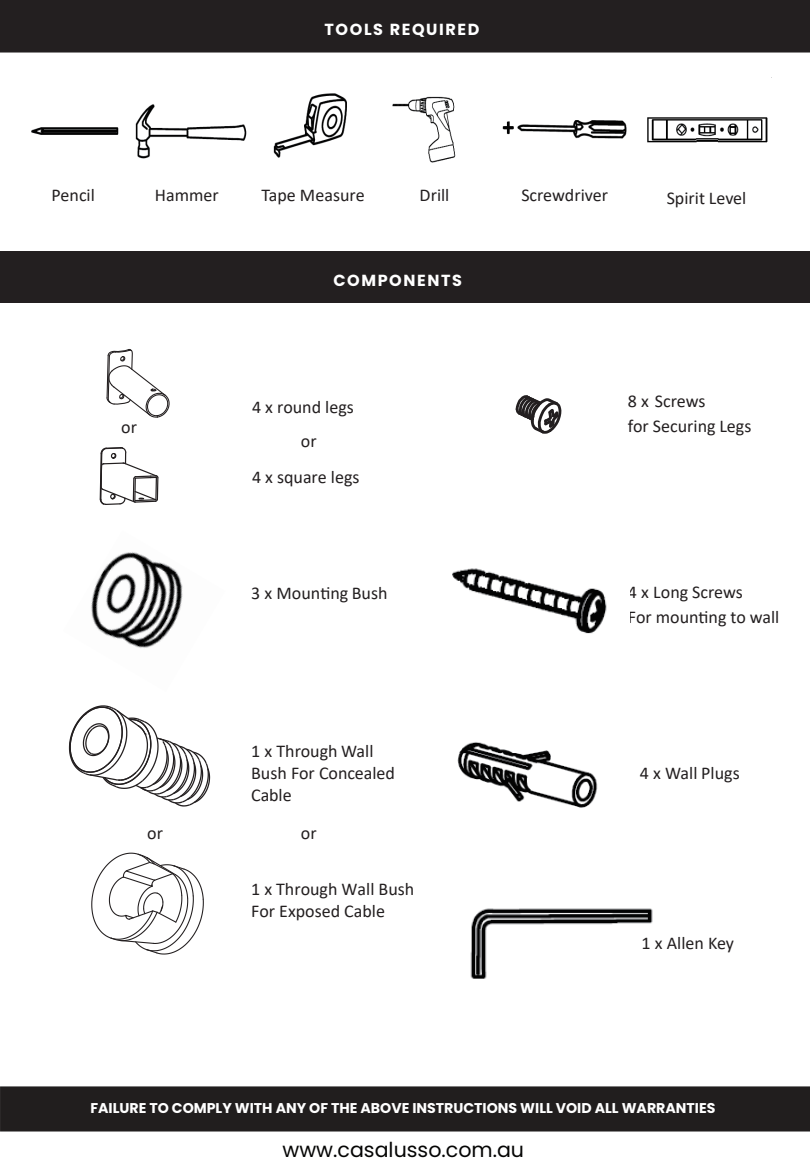
<style>
.page{position:relative;width:810px;height:1170px;background:#fff}
.page>*{position:absolute;margin:0;border:0;box-sizing:border-box;transform-origin:0 0}
.t1{font:20.55px "Poppins";color:#050504}
.t2{font:18px/21.6px "Calibri";color:#231f20}
.t3{font:700 16.05px "Poppins";letter-spacing:.1em;color:#fff}
.t4{font:700 14.1px "Poppins";color:#fff}
</style>
<div class="page">
<div style="left:0;top:1px;width:810px;height:51px;background:#231f20"></div>
<div style="left:0;top:251px;width:810px;height:51px;background:#231f20"></div>
<img style="left:31px;top:93px;width:737px;height:70px">
<img style="left:452px;top:568px;width:155px;height:66px">
<img style="left:457px;top:742px;width:141px;height:66px">
<img style="left:470px;top:908px;width:183px;height:71px">
<img style="left:91px;top:552px;width:92px;height:96px">
<svg style="left:68px;top:705px;width:143px;height:102px"></svg>
<svg style="left:106px;top:349px;width:64px;height:69px"></svg>
<svg style="left:99px;top:447px;width:60px;height:58px"></svg>
<svg style="left:91px;top:852px;width:113px;height:103px"></svg>
<svg style="left:515px;top:395px;width:47px;height:39px"></svg>
<div style="left:0;top:1086px;width:810px;height:46px;background:#211e1e"></div>
<p class="t3" style="left:325px;top:21px;width:157px">TOOLS REQUIRED</p>
<p class="t2" style="left:51px;top:184px;width:45px">Pencil</p>
<p class="t2" style="left:155px;top:184px;width:65px">Hammer</p>
<p class="t2" style="left:261px;top:184px;width:105px">Tape Measure</p>
<p class="t2" style="left:420px;top:184px;width:31px">Drill</p>
<p class="t2" style="left:521px;top:184px;width:88px">Screwdriver</p>
<p class="t2" style="left:667px;top:187px;width:81px">Spirit Level</p>
<p class="t2" style="left:121px;top:416px;width:17px">or</p>
<p class="t3" style="left:333px;top:271px;width:130px">COMPONENTS</p>
<p class="t2" style="left:301px;top:389px;width:54px;line-height:34.3px;text-indent:-49px">4 x round legs or</p>
<p class="t2" style="left:252px;top:466px;width:109px">4 x square legs</p>
<p class="t2" style="left:628px;top:388px;width:125px;line-height:24.9px">8 x Screws<br>for Securing Legs</p>
<p class="t2" style="left:251px;top:581px;width:138px">3 x Mounting Bush</p>
<p class="t2" style="left:628px;top:579px;width:153px;line-height:24.9px">4 x Long Screws<br>For mounting to wall</p>
<p class="t2" style="left:251px;top:740px;width:145px">1 x Through Wall<br>Bush For Concealed<br>Cable</p>
<p class="t2" style="left:147px;top:822px;width:17px">or</p>
<p class="t2" style="left:301px;top:822px;width:17px">or</p>
<p class="t2" style="left:251px;top:878px;width:165px">1 x Through Wall Bush<br>For Exposed Cable</p>
<p class="t2" style="left:640px;top:762px;width:102px">4 x Wall Plugs</p>
<p class="t2" style="left:641px;top:932px;width:94px">1 x Allen Key</p>
<p class="t4" style="left:90px;top:1100px;width:627px">FAILURE TO COMPLY WITH ANY OF THE ABOVE INSTRUCTIONS WILL VOID ALL WARRANTIES</p>
<p class="t1" style="left:283px;top:1138px;width:243px">www.casalusso.com.au</p>
</div>
